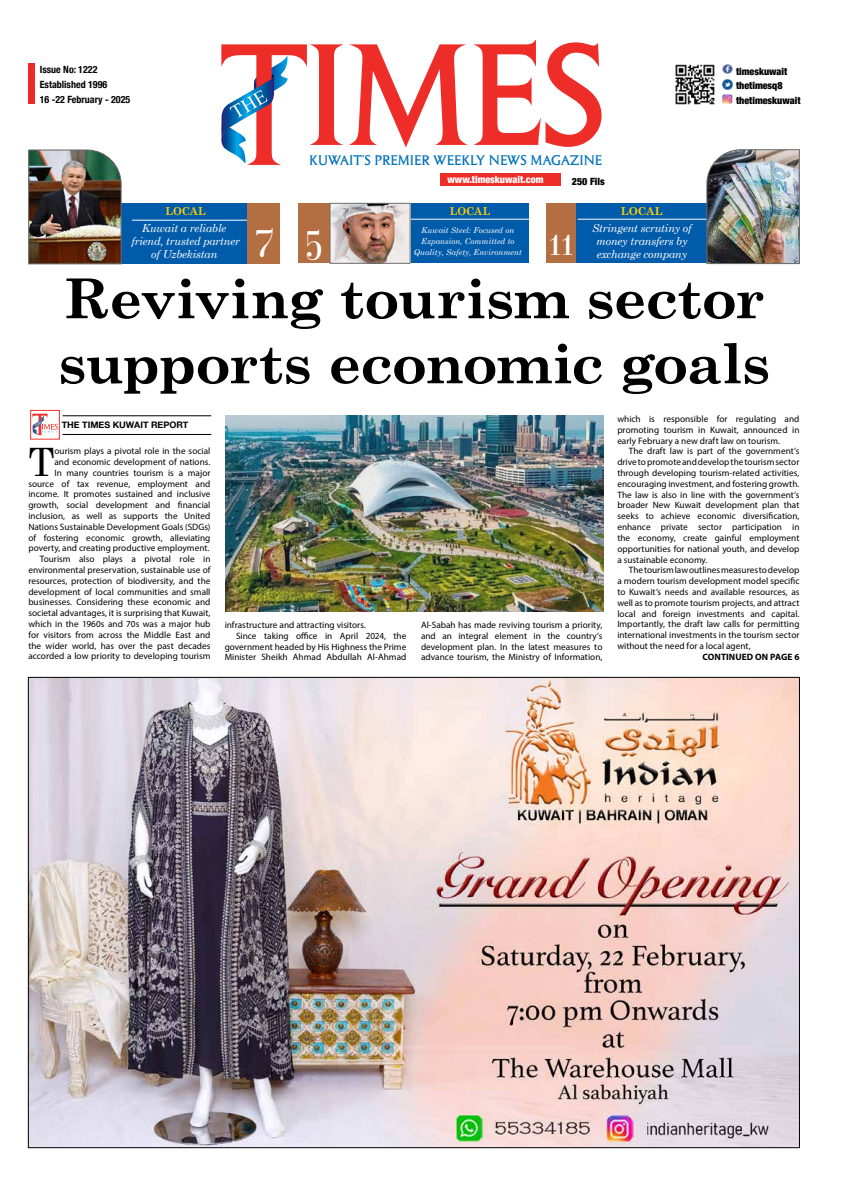
<style>
.page{position:relative;width:842px;height:1191px;background:#fff}
.page>*{position:absolute;margin:0;border:0;box-sizing:border-box;transform-origin:0 0}
.t1{font:700 55px/65px "Century Schoolbook";letter-spacing:-.02em;color:#000;scale:1.05 1}
.t2{font:43.1px "Elsie";color:#fff;scale:.86 1}
.t3{font:41px "Elsie";color:#fff}
.t4{font:39.2px "Century Schoolbook";color:#000}
.t5{font:14.5px "Columna Sol SCD";color:#0071b8}
.t6{font:italic 11px/13px "Century Schoolbook";letter-spacing:-.02em;color:#fff;text-align:center}
.t7{font:700 11px "Century Schoolbook";color:#ffcf01;scale:.96 1}
.t8{font:700 11px "Century Schoolbook";color:#ffcf01}
.t9{font:700 condensed 10px/15px "Helvetica Neue";color:#000}
.t10{font:900 condensed 10px/14.6px "Helvetica Neue";color:#000}
.t11{font:900 condensed 10px "Helvetica Neue";color:#fff}
.t12{font:9.2px/10.8px "Myriad Pro";letter-spacing:.005em;color:#000;text-align:justify}
.t13{font:700 9.2px "Myriad Pro";letter-spacing:.01em;color:#000}
.t14{font:700 9px "Helvetica Neue";color:#000}
.t15{font:italic 8px/11px "Century Schoolbook";color:#fff}
</style>
<div class="page">
<hr style="left:63px;top:434px;width:148px;height:1px;background:#000">
<hr style="left:63px;top:415px;width:148px;height:1px;background:#000">
<div style="left:30px;top:410px;width:30px;height:29px;border:1px solid #ee312a"></div>
<svg style="left:32px;top:414px;width:26px;height:21px"></svg>
<div style="left:30px;top:203px;width:250px;height:61px;background:#005baa"></div>
<hr style="left:132px;top:220px;width:140px;height:1px;background:#fff">
<img style="left:28px;top:150px;width:93px;height:114px">
<div style="left:248px;top:204px;width:32px;height:60px;background:#b36f41"></div>
<svg style="left:221px;top:40px;width:380px;height:125px"></svg>
<div style="left:441px;top:174px;width:120px;height:12px;background:#ee2d28"></div>
<svg style="left:722px;top:64px;width:10px;height:10px"></svg>
<svg style="left:723px;top:80px;width:9px;height:24px"></svg>
<div style="left:28px;top:63px;width:7px;height:40px;background:#ee2a29"></div>
<img style="left:675px;top:64px;width:40px;height:41px">
<div style="left:546px;top:203px;width:253px;height:60px;background:#005baa"></div>
<div style="left:546px;top:203px;width:30px;height:60px;background:#b36f41"></div>
<hr style="left:578px;top:219px;width:139px;height:1px;background:#fff">
<img style="left:707px;top:149px;width:92px;height:115px">
<div style="left:299px;top:203px;width:229px;height:60px;background:#005baa"></div>
<div style="left:298px;top:203px;width:32px;height:60px;background:#b36f41"></div>
<hr style="left:403px;top:219px;width:128px;height:1px;background:#fff">
<img style="left:332px;top:205px;width:76px;height:56px">
<div style="left:330px;top:203px;width:80px;height:60px;border:1px solid #6d6e71"></div>
<img style="left:225px;top:415px;width:378px;height:197px">
<img style="left:30px;top:679px;width:768px;height:467px">
<p class="t9" style="left:40px;top:61px;width:92px">Issue No: 1222<br>Established 1996<br>16 -22 February - 2025</p>
<p class="t10" style="left:736px;top:63px;width:66px">timeskuwait thetimesq8 thetimeskuwait</p>
<p class="t7" style="left:165px;top:204px;width:44px">LOCAL</p>
<p class="t6" style="left:131px;top:221px;width:110px">Kuwait a reliable friend, trusted partner of Uzbekistan</p>
<h3 class="t3" style="left:254px;top:214px;width:21px">7</h3>
<h3 class="t5" style="left:309px;top:153px;width:294px">KUWAIT’S PREMIER WEEKLY NEWS MAGAZINE</h3>
<p class="t11" style="left:448px;top:172px;width:97px">www.timeskuwait.com</p>
<p class="t10" style="left:572px;top:173px;width:34px">250 Fils</p>
<p class="t7" style="left:450px;top:204px;width:44px">LOCAL</p>
<p class="t8" style="left:621px;top:204px;width:44px">LOCAL</p>
<h2 class="t2" style="left:305px;top:213px;width:24px">5</h2>
<p class="t15" style="left:421px;top:224px;width:95px">Kuwait Steel: Focused on<br>Expansion, Committed to</p>
<p class="t15" style="left:414px;top:246px;width:109px">Quality, Safety, Environment</p>
<h2 class="t2" style="left:548px;top:217px;width:34px">11</h2>
<p class="t6" style="left:592px;top:221px;width:101px">Stringent scrutiny of money transfers by</p>
<p class="t6" style="left:597px;top:247px;width:92px">exchange company</p>
<h1 class="t1" style="left:58px;top:265px;width:680px">Reviving tourism sector supports economic goals</h1>
<p class="t14" style="left:62px;top:417px;width:128px">THE TIMES KUWAIT REPORT</p>
<h3 class="t4" style="left:28px;top:437px;width:28px">T</h3>
<p class="t12" style="left:28px;top:445px;width:184px;text-align:right">ourism plays a pivotal role in the social<br>and economic development of nations.<br>In many countries tourism is a major source of tax revenue, employment and income. It promotes sustained and inclusive growth, social development and financial inclusion, as well as supports the United Nations Sustainable Development Goals (SDGs) of fostering economic growth, alleviating poverty, and creating productive employment.<br>Tourism also plays a pivotal role in environmental preservation, sustainable use of resources, protection of biodiversity, and the development of local communities and small businesses. Considering these economic and societal advantages, it is surprising that Kuwait, which in the 1960s and 70s was a major hub for visitors from across the Middle East and the wider world, has over the past decades accorded a low priority to developing tourism</p>
<p class="t12" style="left:225px;top:619px;width:143px">infrastructure and attracting visitors.</p>
<p class="t12" style="left:236px;top:630px;width:172px">Since taking office in April 2024, the</p>
<p class="t12" style="left:225px;top:641px;width:183px">government headed by His Highness the Prime</p>
<p class="t12" style="left:225px;top:652px;width:183px">Minister Sheikh Ahmad Abdullah Al-Ahmad</p>
<p class="t12" style="left:421px;top:619px;width:183px">Al-Sabah has made reviving tourism a priority, and an integral element in the country’s development plan. In the latest measures to advance tourism, the Ministry of Information,</p>
<p class="t12" style="left:617px;top:413px;width:184px">which is responsible for regulating and promoting tourism in Kuwait, announced in early February a new draft law on tourism.</p>
<p class="t12" style="left:617px;top:446px;width:184px;text-indent:11px">The draft law is part of the government’s drive to promote and develop the tourism sector through developing tourism-related activities, encouraging investment, and fostering growth.<br>The law is also in line with the government’s broader New Kuwait development plan that seeks to achieve economic diversification, enhance private sector participation in the economy, create gainful employment opportunities for national youth, and develop a sustainable economy.</p>
<p class="t12" style="left:617px;top:564px;width:184px;text-indent:11px">The tourism law outlines measures to develop a modern tourism development model specific to Kuwait’s needs and available resources, as well as to promote tourism projects, and attract local and foreign investments and capital.<br>Importantly, the draft law calls for permitting international investments in the tourism sector without the need for a local agent,</p>
<p class="t13" style="left:702px;top:650px;width:98px">CONTINUED ON PAGE 6</p>
</div>
